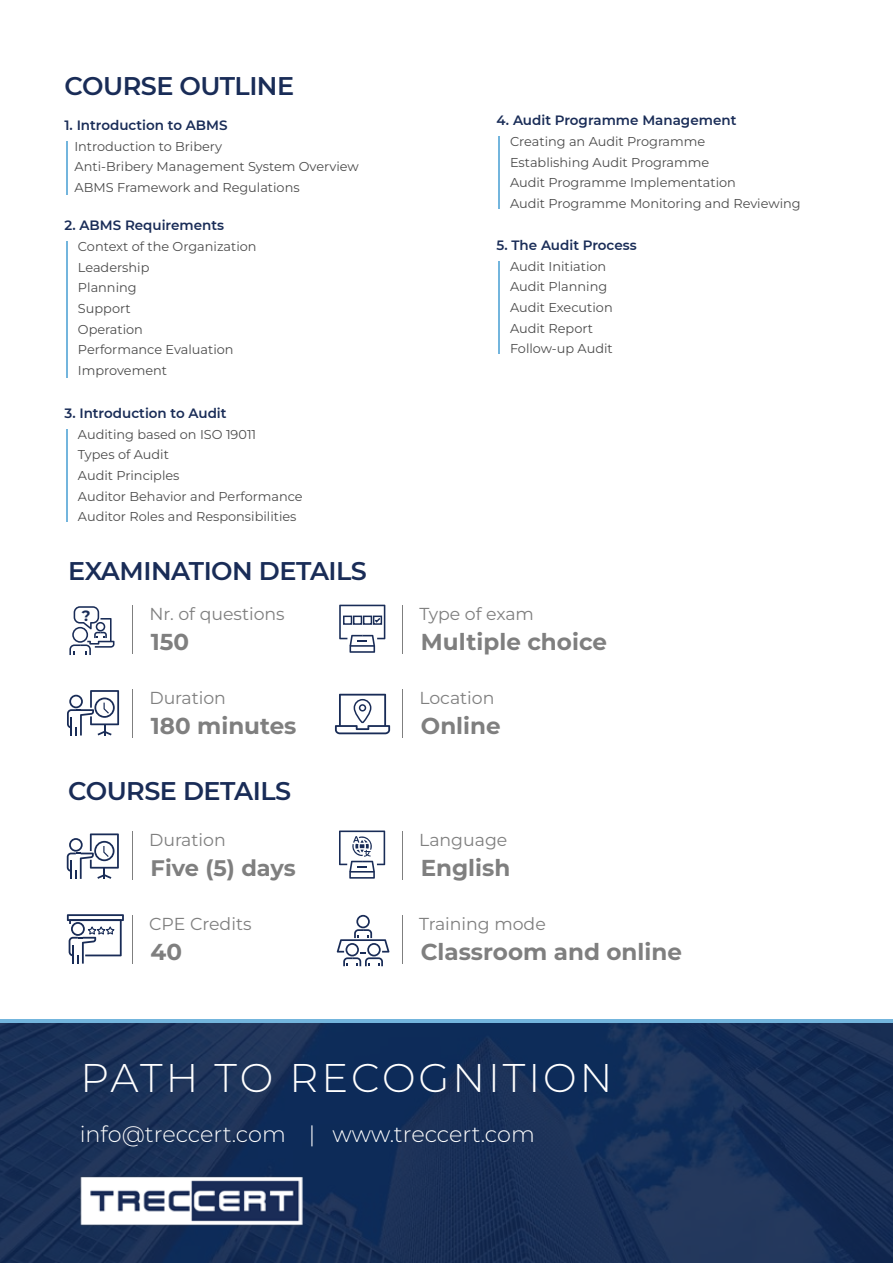
<style>
.page{position:relative;width:893px;height:1263px;background:#fff}
.page>*{position:absolute;margin:0;border:0;box-sizing:border-box;transform-origin:0 0}
.t1{font:300 40.05px "Montserrat";letter-spacing:.075em;color:#fff}
.t2{font:600 25.5px "Montserrat";letter-spacing:-.02em;color:#192c57}
.t3{font:700 23.1px "Montserrat";color:#7f7f7f}
.t4{font:700 22.5px "Montserrat";letter-spacing:-.005em;color:#7f7f7f}
.t5{font:300 22.35px "Montserrat";color:#fff}
.t6{font:17.25px "Montserrat";color:#7f7f7f}
.t7{font:700 14.85px "Montserrat";color:#192c57}
.t8{font:600 13.5px "Montserrat";color:#192c57}
.t9{font:12.9px/20.7px "Montserrat";color:#4c4c4c}
</style>
<div class="page">
<div style="left:0;top:1021px;width:893px;height:242px;background:linear-gradient(to right,#183058,#172f57)"></div>
<hr style="left:0;top:1019px;width:893px;height:4px;background:#73b5dd">
<img style="left:76px;top:1154px;width:232px;height:94px">
<hr style="left:66px;top:141px;width:2px;height:53px;background:#73b5dd">
<hr style="left:66px;top:241px;width:2px;height:137px;background:#73b5dd">
<svg style="left:69px;top:606px;width:45px;height:49px"></svg>
<svg style="left:339px;top:605px;width:46px;height:48px"></svg>
<svg style="left:67px;top:690px;width:52px;height:45px"></svg>
<svg style="left:335px;top:694px;width:55px;height:40px"></svg>
<hr style="left:132px;top:605px;width:1px;height:48px;background:#7f7f7f">
<hr style="left:402px;top:605px;width:1px;height:48px;background:#7f7f7f">
<hr style="left:132px;top:689px;width:1px;height:48px;background:#7f7f7f">
<hr style="left:402px;top:689px;width:1px;height:48px;background:#7f7f7f">
<hr style="left:132px;top:831px;width:1px;height:48px;background:#7f7f7f">
<hr style="left:402px;top:831px;width:1px;height:48px;background:#7f7f7f">
<hr style="left:132px;top:915px;width:1px;height:48px;background:#7f7f7f">
<hr style="left:402px;top:915px;width:1px;height:48px;background:#7f7f7f">
<svg style="left:67px;top:833px;width:52px;height:46px"></svg>
<svg style="left:337px;top:915px;width:52px;height:51px"></svg>
<svg style="left:67px;top:914px;width:57px;height:49px"></svg>
<svg style="left:339px;top:830px;width:46px;height:49px"></svg>
<hr style="left:66px;top:429px;width:2px;height:93px;background:#73b5dd">
<hr style="left:498px;top:136px;width:2px;height:73px;background:#73b5dd">
<hr style="left:498px;top:261px;width:2px;height:93px;background:#73b5dd">
<h2 class="t2" style="left:64px;top:68px;width:231px">COURSE OUTLINE</h2>
<p class="t8" style="left:64px;top:116px;width:165px">1. Introduction to ABMS</p>
<p class="t9" style="left:74px;top:135px;width:286px">Introduction to Bribery<br>Anti-Bribery Management System Overview<br>ABMS Framework and Regulations</p>
<p class="t8" style="left:64px;top:216px;width:161px">2. ABMS Requirements</p>
<p class="t9" style="left:78px;top:236px;width:180px">Context of the Organization<br>Leadership<br>Planning<br>Support<br>Operation<br>Performance Evaluation<br>Improvement</p>
<p class="t8" style="left:64px;top:404px;width:164px">3. Introduction to Audit</p>
<p class="t9" style="left:78px;top:423px;width:226px">Auditing based on ISO 19011<br>Types of Audit<br>Audit Principles<br>Auditor Behavior and Performance<br>Auditor Roles and Responsibilities</p>
<h2 class="t2" style="left:68px;top:553px;width:300px">EXAMINATION DETAILS</h2>
<p class="t7" style="left:82px;top:606px;width:10px">?</p>
<h3 class="t6" style="left:149px;top:602px;width:137px">Nr. of questions</h3>
<h3 class="t3" style="left:151px;top:626px;width:40px">150</h3>
<h3 class="t6" style="left:149px;top:686px;width:78px">Duration</h3>
<h3 class="t3" style="left:151px;top:710px;width:147px">180 minutes</h3>
<h2 class="t2" style="left:68px;top:773px;width:224px">COURSE DETAILS</h2>
<h3 class="t6" style="left:149px;top:828px;width:78px">Duration</h3>
<h3 class="t4" style="left:151px;top:853px;width:147px">Five (5) days</h3>
<h3 class="t6" style="left:149px;top:912px;width:104px">CPE Credits</h3>
<h3 class="t3" style="left:151px;top:936px;width:33px">40</h3>
<p class="t8" style="left:496px;top:111px;width:241px">4. Audit Programme Management</p>
<p class="t9" style="left:510px;top:131px;width:292px">Creating an Audit Programme<br>Establishing Audit Programme<br>Audit Programme Implementation<br>Audit Programme Monitoring and Reviewing</p>
<p class="t8" style="left:496px;top:236px;width:142px">5. The Audit Process</p>
<p class="t9" style="left:510px;top:255px;width:104px">Audit Initiation<br>Audit Planning<br>Audit Execution<br>Audit Report<br>Follow-up Audit</p>
<h3 class="t6" style="left:419px;top:602px;width:116px">Type of exam</h3>
<h3 class="t3" style="left:421px;top:626px;width:188px">Multiple choice</h3>
<h3 class="t6" style="left:419px;top:686px;width:77px">Location</h3>
<h3 class="t3" style="left:421px;top:710px;width:81px">Online</h3>
<h3 class="t6" style="left:419px;top:828px;width:90px">Language</h3>
<h3 class="t3" style="left:421px;top:852px;width:91px">English</h3>
<h3 class="t6" style="left:419px;top:912px;width:128px">Training mode</h3>
<h3 class="t3" style="left:421px;top:936px;width:263px">Classroom and online</h3>
<h1 class="t1" style="left:81px;top:1050px;width:533px">PATH TO RECOGNITION</h1>
<h3 class="t5" style="left:80px;top:1119px;width:457px">info@treccert.com | www.treccert.com</h3>
</div>
